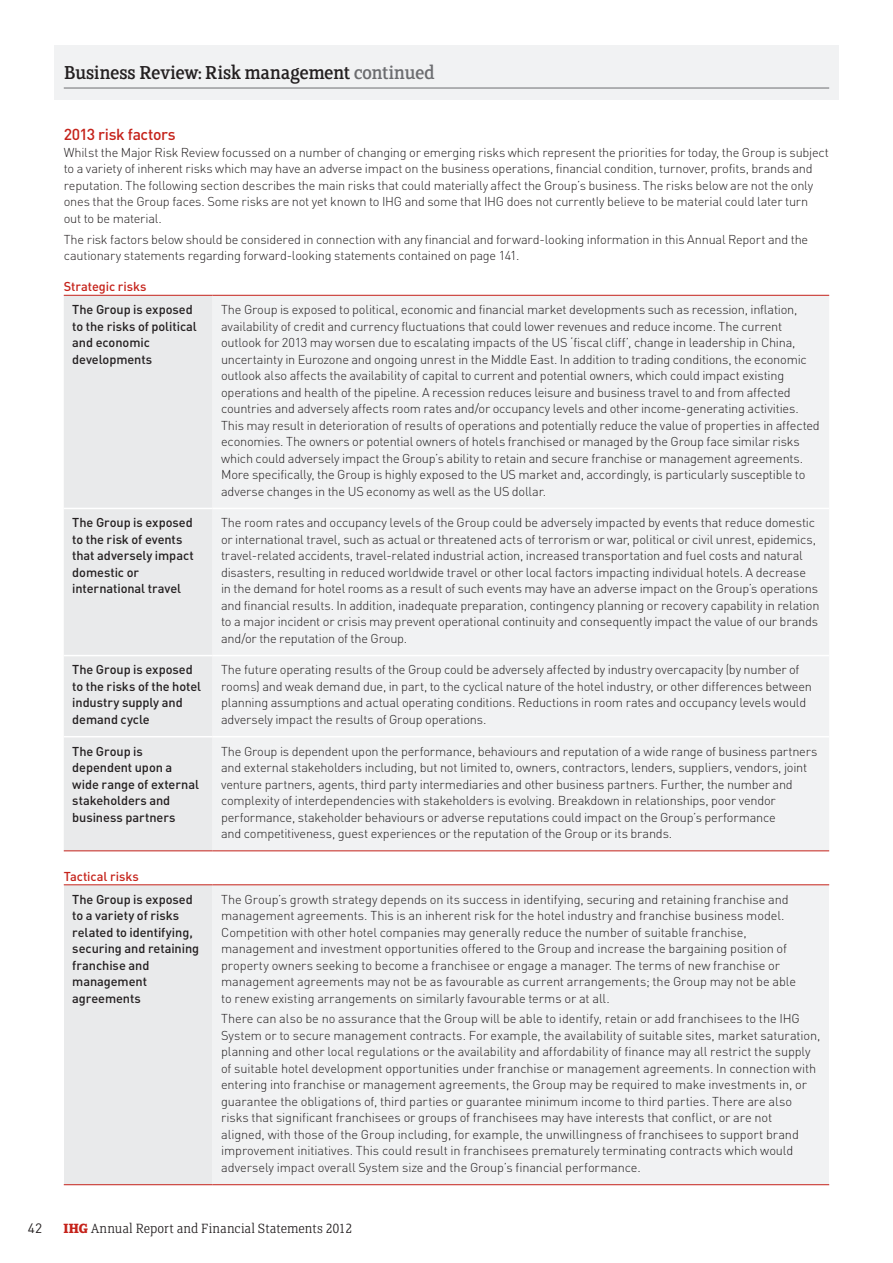
<style>
.page{position:relative;width:893px;height:1263px;background:#fff}
.page>*{position:absolute;margin:0;border:0;box-sizing:border-box;transform-origin:0 0}
.t1{font:21px "FS Clerkenwell";letter-spacing:-.025em;color:#231f20}
.t2{font:500 15.75px "DIN";letter-spacing:-.025em;color:#c5221a}
.t3{font:300 15px "FS Clerkenwell";color:#231f20}
.t4{font:13.5px "DIN";color:#231f20}
.t5{font:300 12.75px/16.5px "DIN";letter-spacing:-.015em;color:#231f20}
.t6{font:500 12.75px/16.5px "DIN";letter-spacing:-.005em;color:#231f20}
.t7{font:500 12.75px "DIN";letter-spacing:-.005em;color:#c5221a}
.s1{color:#6c6d70}
.s2{font-weight:700;color:#c5221a}
</style>
<div class="page">
<div style="left:64px;top:296px;width:149px;height:555px;background:#e9eaeb"></div>
<div style="left:213px;top:296px;width:616px;height:555px;background:#f1f2f3"></div>
<hr style="left:213px;top:295px;width:616px;height:1px;background:#c5221a">
<hr style="left:64px;top:508px;width:149px;height:1px;background:#fff">
<hr style="left:213px;top:508px;width:616px;height:1px;background:#fff">
<hr style="left:64px;top:655px;width:149px;height:1px;background:#fff">
<hr style="left:213px;top:655px;width:616px;height:1px;background:#fff">
<hr style="left:64px;top:736px;width:149px;height:1px;background:#fff">
<hr style="left:213px;top:736px;width:616px;height:1px;background:#fff">
<hr style="left:64px;top:295px;width:149px;height:1px;background:#c5221a">
<hr style="left:64px;top:851px;width:149px;height:1px;background:#c5221a">
<hr style="left:213px;top:851px;width:616px;height:1px;background:#c5221a">
<div style="left:64px;top:885px;width:149px;height:300px;background:#e9eaeb"></div>
<div style="left:213px;top:885px;width:616px;height:300px;background:#f1f2f3"></div>
<hr style="left:213px;top:884px;width:616px;height:1px;background:#c5221a">
<hr style="left:64px;top:1184px;width:149px;height:1px;background:#c5221a">
<hr style="left:213px;top:1184px;width:616px;height:1px;background:#c5221a">
<hr style="left:64px;top:884px;width:149px;height:1px;background:#c5221a">
<div style="left:54px;top:45px;width:785px;height:54px;background:#f1f2f3"></div>
<hr style="left:64px;top:88px;width:765px;height:1px;background:#6c6d70">
<h1 class="t1" style="left:64px;top:63px;width:373px">Business Review: Risk management <span class="s1">continued</span></h1>
<p class="t2" style="left:64px;top:125px;width:113px">2013 risk factors</p>
<p class="t5" style="left:64px;top:144px;width:767px">Whilst the Major Risk Review focussed on a number of changing or emerging risks which represent the priorities for today, the Group is subject to a variety of inherent risks which may have an adverse impact on the business operations, financial condition, turnover, profits, brands and reputation. The following section describes the main risks that could materially affect the Group’s business. The risks below are not the only ones that the Group faces. Some risks are not yet known to IHG and some that IHG does not currently believe to be material could later turn<br>out to be material.</p>
<p class="t5" style="left:64px;top:231px;width:746px">The risk factors below should be considered in connection with any financial and forward-looking information in this Annual Report and the cautionary statements regarding forward-looking statements contained on page 141.</p>
<p class="t7" style="left:64px;top:278px;width:84px">Strategic risks</p>
<p class="t6" style="left:72px;top:301px;width:126px">The Group is exposed to the risks of political and economic developments</p>
<p class="t5" style="left:221px;top:301px;width:600px">The Group is exposed to political, economic and financial market developments such as recession, inflation, availability of credit and currency fluctuations that could lower revenues and reduce income. The current outlook for 2013 may worsen due to escalating impacts of the US ‘fiscal cliff’, change in leadership in China, uncertainty in Eurozone and ongoing unrest in the Middle East. In addition to trading conditions, the economic outlook also affects the availability of capital to current and potential owners, which could impact existing operations and health of the pipeline. A recession reduces leisure and business travel to and from affected countries and adversely affects room rates and/or occupancy levels and other income-generating activities.<br>This may result in deterioration of results of operations and potentially reduce the value of properties in affected economies. The owners or potential owners of hotels franchised or managed by the Group face similar risks which could adversely impact the Group’s ability to retain and secure franchise or management agreements.<br>More specifically, the Group is highly exposed to the US market and, accordingly, is particularly susceptible to adverse changes in the US economy as well as the US dollar.</p>
<p class="t6" style="left:72px;top:514px;width:123px">The Group is exposed to the risk of events that adversely impact domestic or international travel</p>
<p class="t5" style="left:221px;top:514px;width:600px">The room rates and occupancy levels of the Group could be adversely impacted by events that reduce domestic or international travel, such as actual or threatened acts of terrorism or war, political or civil unrest, epidemics, travel-related accidents, travel-related industrial action, increased transportation and fuel costs and natural disasters, resulting in reduced worldwide travel or other local factors impacting individual hotels. A decrease<br>in the demand for hotel rooms as a result of such events may have an adverse impact on the Group’s operations and financial results. In addition, inadequate preparation, contingency planning or recovery capability in relation to a major incident or crisis may prevent operational continuity and consequently impact the value of our brands and/or the reputation of the Group.</p>
<p class="t6" style="left:72px;top:661px;width:130px">The Group is exposed to the risks of the hotel industry supply and demand cycle</p>
<p class="t5" style="left:221px;top:661px;width:592px">The future operating results of the Group could be adversely affected by industry overcapacity (by number of rooms) and weak demand due, in part, to the cyclical nature of the hotel industry, or other differences between planning assumptions and actual operating conditions. Reductions in room rates and occupancy levels would adversely impact the results of Group operations.</p>
<p class="t6" style="left:72px;top:742px;width:128px">The Group is dependent upon a wide range of external stakeholders and business partners</p>
<p class="t5" style="left:221px;top:743px;width:598px">The Group is dependent upon the performance, behaviours and reputation of a wide range of business partners and external stakeholders including, but not limited to, owners, contractors, lenders, suppliers, vendors, joint venture partners, agents, third party intermediaries and other business partners. Further, the number and complexity of interdependencies with stakeholders is evolving. Breakdown in relationships, poor vendor performance, stakeholder behaviours or adverse reputations could impact on the Group’s performance<br>and competitiveness, guest experiences or the reputation of the Group or its brands.</p>
<p class="t7" style="left:64px;top:868px;width:77px">Tactical risks</p>
<p class="t6" style="left:72px;top:890px;width:128px">The Group is exposed to a variety of risks related to identifying, securing and retaining franchise and management agreements</p>
<p class="t5" style="left:221px;top:891px;width:576px">The Group’s growth strategy depends on its success in identifying, securing and retaining franchise and management agreements. This is an inherent risk for the hotel industry and franchise business model.<br>Competition with other hotel companies may generally reduce the number of suitable franchise, management and investment opportunities offered to the Group and increase the bargaining position of property owners seeking to become a franchisee or engage a manager. The terms of new franchise or management agreements may not be as favourable as current arrangements; the Group may not be able to renew existing arrangements on similarly favourable terms or at all.</p>
<p class="t5" style="left:221px;top:1010px;width:601px">There can also be no assurance that the Group will be able to identify, retain or add franchisees to the IHG System or to secure management contracts. For example, the availability of suitable sites, market saturation, planning and other local regulations or the availability and affordability of finance may all restrict the supply of suitable hotel development opportunities under franchise or management agreements. In connection with entering into franchise or management agreements, the Group may be required to make investments in, or guarantee the obligations of, third parties or guarantee minimum income to third parties. There are also risks that significant franchisees or groups of franchisees may have interests that conflict, or are not<br>aligned, with those of the Group including, for example, the unwillingness of franchisees to support brand improvement initiatives. This could result in franchisees prematurely terminating contracts which would adversely impact overall System size and the Group’s financial performance.</p>
<p class="t4" style="left:28px;top:1220px;width:16px">42</p>
<p class="t3" style="left:63px;top:1221px;width:291px"><span class="s2">IHG</span> Annual Report and Financial Statements 2012</p>
</div>
